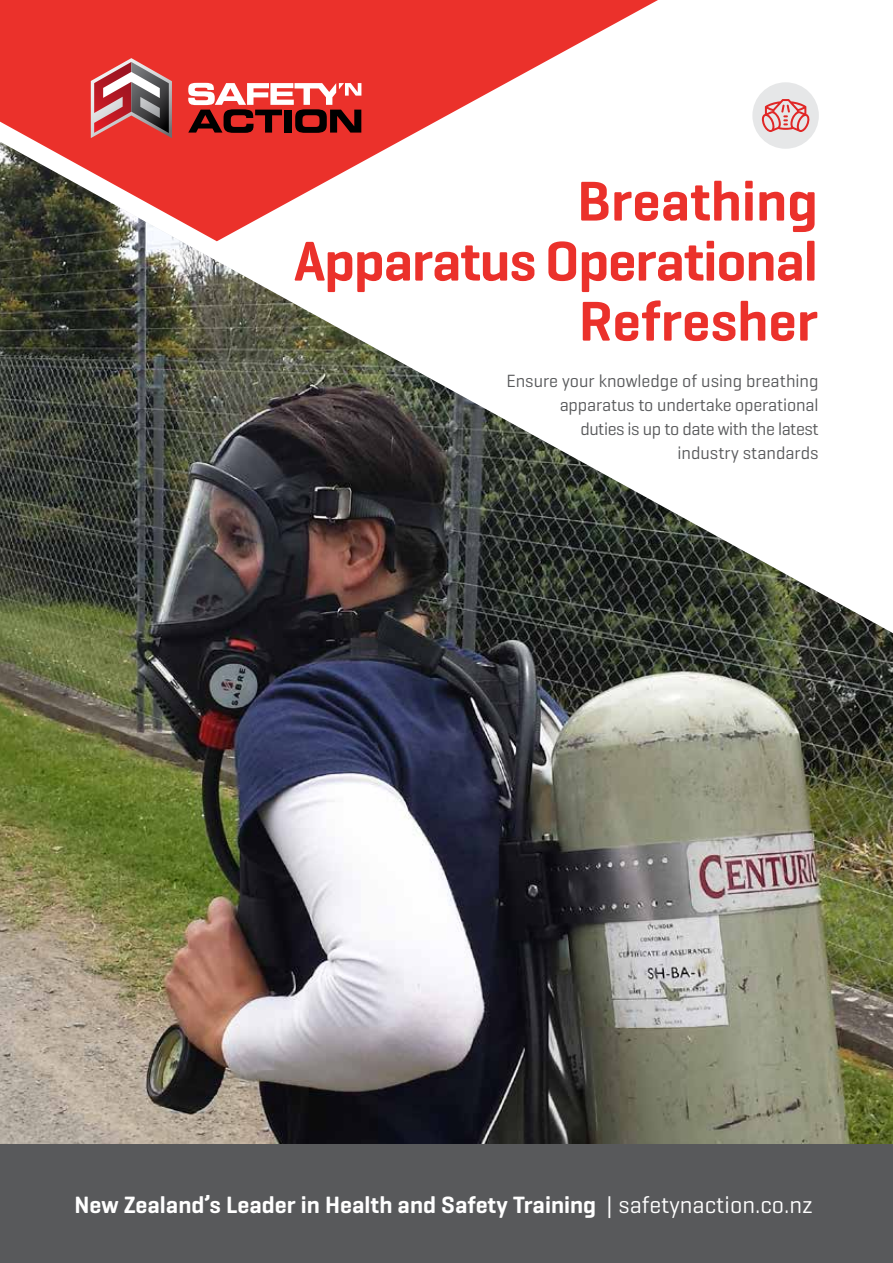
<style>
.page{position:relative;width:893px;height:1263px;background:#fff}
.page>*{position:absolute;margin:0;border:0;box-sizing:border-box;transform-origin:0 0}
.t1{font:600 57px/60px "Geogrotesque";letter-spacing:-.02em;color:#eb312b;text-align:right}
.t2{font:600 24px "Geogrotesque";color:#fff}
.t3{font:18px/24px "Geogrotesque";letter-spacing:-.01em;color:#58595b;text-align:right}
.s1{font-weight:400}
</style>
<div class="page">
<img style="left:0;top:241px;width:893px;height:903px">
<div style="left:752px;top:82px;width:67px;height:67px;background:#e6e7e8;border-radius:50%"></div>
<svg style="left:762px;top:99px;width:48px;height:33px"></svg>
<svg style="left:0;top:0;width:658px;height:241px;fill:#eb312b"></svg>
<svg style="left:91px;top:58px;width:81px;height:80px;background:#b76364"></svg>
<svg style="left:188px;top:83px;width:173px;height:50px"></svg>
<div style="left:0;top:1144px;width:893px;height:119px;background:#58595b"></div>
<h1 class="t1" style="left:294px;top:171px;width:526px">Breathing<br>Apparatus Operational<br>Refresher</h1>
<p class="t3" style="left:506px;top:368px;width:314px">Ensure your knowledge of using breathing apparatus to undertake operational<br>duties is up to date with the latest<br>industry standards</p>
<h2 class="t2" style="left:74px;top:1189px;width:740px">New Zealand’s Leader in Health and Safety Training <span class="s1">| safetynaction.co.nz</span></h2>
</div>
